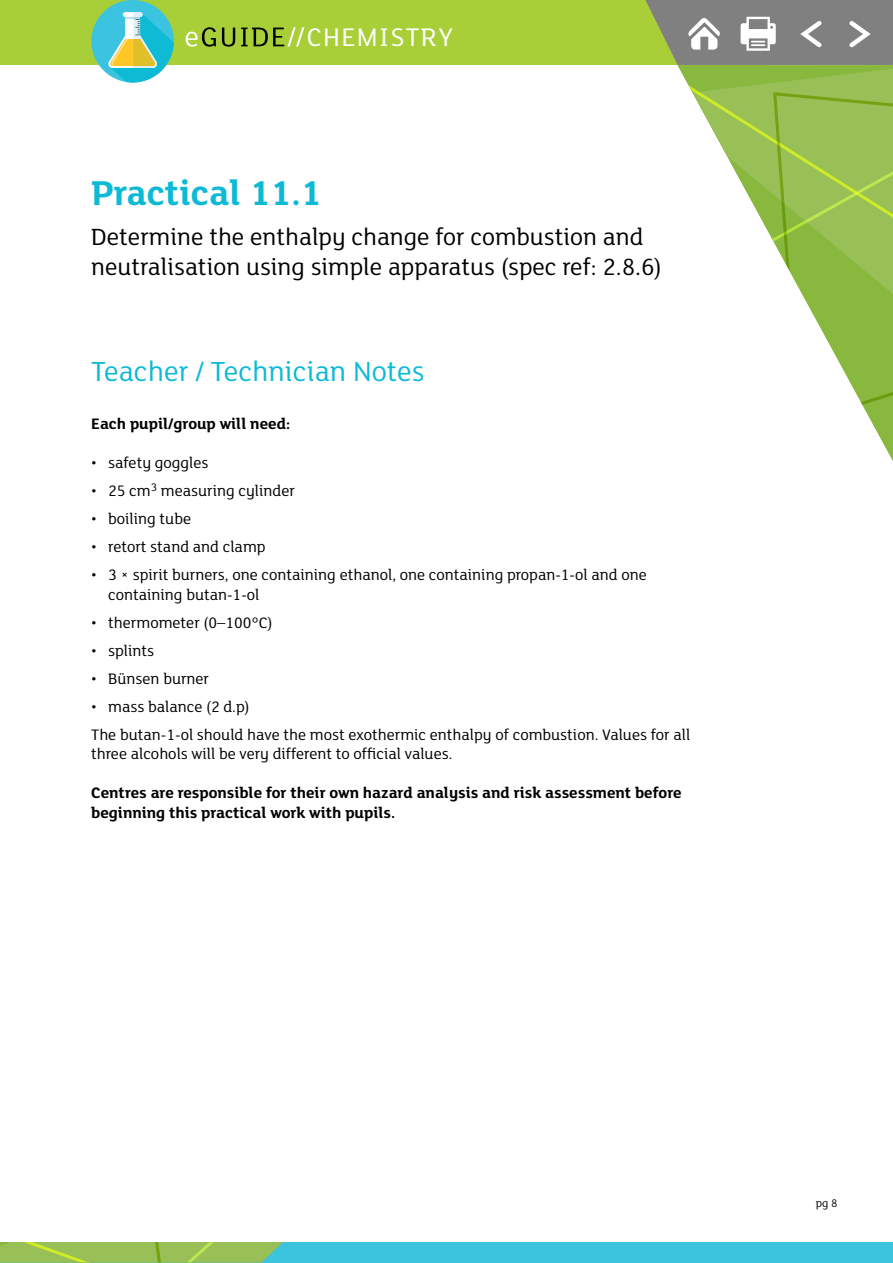
<style>
.page{position:relative;width:893px;height:1263px;background:#fff}
.page>*{position:absolute;margin:0;border:0;box-sizing:border-box;transform-origin:0 0}
.t1{font:700 37.5px "FS Lola";color:#0dbad6}
.t2{font:30px "FS Lola";color:#0dbad6}
.t3{font:27.75px "FS Lola";letter-spacing:.05em;color:#fff}
.t4{font:25.5px/30px "FS Lola";color:#000}
.Body{font:16.5px/19.5px "FS Lola";color:#000}
.Body-2{font:700 16.5px/19.5px "FS Lola";color:#000}
.t5{font:12px "FS Lola";color:#000}
</style>
<div class="page">
<div style="left:0;top:0;width:893px;height:65px;background:#a9cf38"></div>
<svg style="left:186px;top:27px;width:30px;height:20px"></svg>
<svg style="left:222px;top:28px;width:13px;height:19px"></svg>
<svg style="left:241px;top:27px;width:63px;height:20px"></svg>
<div style="left:0;top:1242px;width:893px;height:21px;background:#3cc3de"></div>
<svg style="left:645px;top:0;width:248px;height:65px;background:#8f9286"></svg>
<svg style="left:678px;top:65px;width:215px;height:389px"></svg>
<svg style="left:771px;top:91px;width:122px;height:336px"></svg>
<svg style="left:0;top:1242px;width:283px;height:20px;background:#96c158"></svg>
<div style="left:91px;top:0;width:83px;height:82px;background:#3cc3df;border-radius:50%"></div>
<svg style="left:107px;top:12px;width:67px;height:70px"></svg>
<h3 class="t3" style="left:307px;top:19px;width:148px">CHEMISTRY</h3>
<h1 class="t1" style="left:91px;top:167px;width:232px">Practical 11.1</h1>
<h3 class="t4" style="left:91px;top:220px;width:572px">Determine the enthalpy change for combustion and neutralisation using simple apparatus (spec ref: 2.8.6)</h3>
<h3 class="t2" style="left:91px;top:351px;width:335px">Teacher / Technician Notes</h3>
<p class="Body-2" style="left:91px;top:413px;width:200px">Each pupil/group will need:</p>
<p class="Body" style="left:91px;top:452px;width:119px">• safety goggles</p>
<p class="Body" style="left:91px;top:480px;width:205px">• 25 cm<sup>3</sup> measuring cylinder</p>
<p class="Body" style="left:91px;top:508px;width:101px">• boiling tube</p>
<p class="Body" style="left:91px;top:536px;width:176px">• retort stand and clamp</p>
<p class="Body" style="left:108px;top:564px;width:540px;text-indent:-17px">• 3 × spirit burners, one containing ethanol, one containing propan-1-ol and one containing butan-1-ol</p>
<p class="Body" style="left:91px;top:612px;width:183px">• thermometer (0–100°C)</p>
<p class="Body" style="left:91px;top:640px;width:65px">• splints</p>
<p class="Body" style="left:91px;top:668px;width:119px">• Bünsen burner</p>
<p class="Body" style="left:91px;top:696px;width:160px">• mass balance (2 d.p)</p>
<p class="Body" style="left:91px;top:724px;width:601px">The butan-1-ol should have the most exothermic enthalpy of combustion. Values for all three alcohols will be very different to official values.</p>
<p class="Body-2" style="left:91px;top:782px;width:592px">Centres are responsible for their own hazard analysis and risk assessment before beginning this practical work with pupils.</p>
<p class="t5" style="left:816px;top:1195px;width:23px">pg 8</p>
</div>
